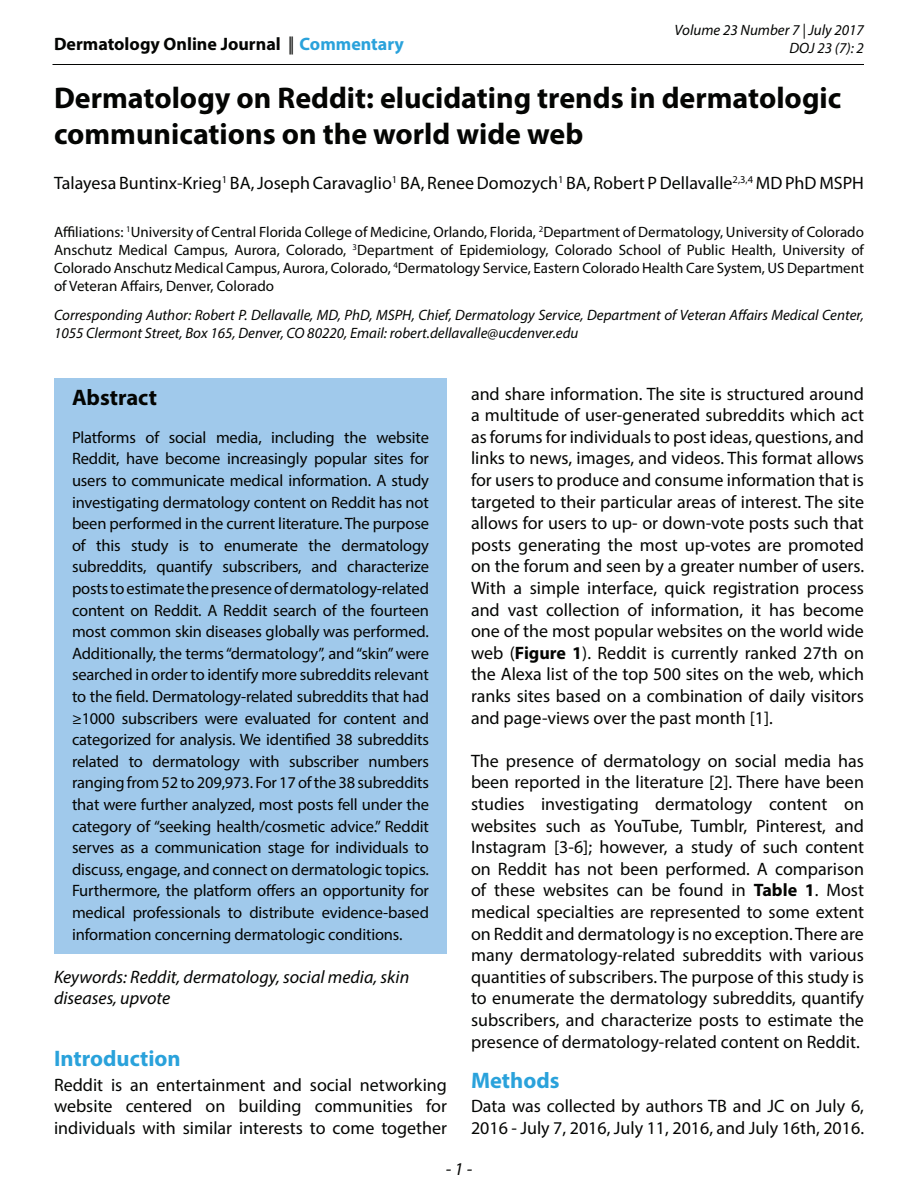
<style>
.page{position:relative;width:918px;height:1188px;background:#fff}
.page>*{position:absolute;margin:0;border:0;box-sizing:border-box;transform-origin:0 0}
.t1{font:700 30px/36px "Myriad Pro";color:#040503}
.Sub_title_Color{font:700 22.5px "Myriad Pro";color:#2aa2db}
.Sub_title_Abstract{font:700 22.5px "Myriad Pro";color:#040503}
.Body_text{font:18px/21.6px "Myriad Pro";color:#040503;text-align:justify}
.Affiliations_1{font:18px "Myriad Pro";color:#040503}
.Keywords{font:italic 18px/21.6px "Myriad Pro";color:#040503}
.t2{font:700 18px "Myriad Pro";color:#040503}
.Body_text_Abstract{font:16.5px/21.6px "Myriad Pro";letter-spacing:-.01em;color:#040503;text-align:justify}
.Affiliations_1-2{font:15px/18px "Myriad Pro";color:#040503;text-align:justify}
.Corresponding_author{font:italic 15px/18px "Myriad Pro";color:#040503;text-align:right}
.s1{font-weight:400}
.s2{color:#2aa2db}
.s3{font-weight:700}
</style>
<div class="page">
<hr style="left:52px;top:64px;width:812px;height:1px;background:#040503">
<div style="left:54px;top:378px;width:393px;height:576px;background:#a0c9eb"></div>
<p class="t2" style="left:54px;top:32px;width:351px">Dermatology Online Journal <span class="s1">||</span> <span class="s2">Commentary</span></p>
<p class="Corresponding_author" style="left:675px;top:20px;width:191px">Volume 23 Number 7 | July 2017<br>DOJ 23 (7): 2</p>
<p class="t1" style="left:54px;top:79px;width:789px">Dermatology on Reddit: elucidating trends in dermatologic communications on the world wide web</p>
<p class="Affiliations_1" style="left:54px;top:172px;width:812px">Talayesa Buntinx-Krieg<sup>1</sup> BA, Joseph Caravaglio<sup>1</sup> BA, Renee Domozych<sup>1</sup> BA, Robert P Dellavalle<sup>2,3,4</sup> MD PhD MSPH</p>
<p class="Affiliations_1-2" style="left:54px;top:223px;width:812px">Affiliations: <sup>1</sup>University of Central Florida College of Medicine, Orlando, Florida, <sup>2</sup>Department of Dermatology, University of Colorado Anschutz Medical Campus, Aurora, Colorado, <sup>3</sup>Department of Epidemiology, Colorado School of Public Health, University of Colorado Anschutz Medical Campus, Aurora, Colorado, <sup>4</sup>Dermatology Service, Eastern Colorado Health Care System, US Department of Veteran Affairs, Denver, Colorado</p>
<p class="Corresponding_author" style="left:54px;top:306px;width:811px;text-align:left">Corresponding Author: Robert P. Dellavalle, MD, PhD, MSPH, Chief, Dermatology Service, Department of Veteran Affairs Medical Center,<br>1055 Clermont Street, Box 165, Denver, CO 80220, Email: robert.dellavalle@ucdenver.edu</p>
<p class="Sub_title_Abstract" style="left:72px;top:383px;width:87px">Abstract</p>
<p class="Body_text_Abstract" style="left:72px;top:426px;width:359px">Platforms of social media, including the website Reddit, have become increasingly popular sites for users to communicate medical information. A study investigating dermatology content on Reddit has not been performed in the current literature. The purpose of this study is to enumerate the dermatology subreddits, quantify subscribers, and characterize posts to estimate the presence of dermatology-related content on Reddit. A Reddit search of the fourteen most common skin diseases globally was performed.<br>Additionally, the terms “dermatology”, and “skin” were searched in order to identify more subreddits relevant to the field. Dermatology-related subreddits that had ≥1000 subscribers were evaluated for content and categorized for analysis. We identified 38 subreddits related to dermatology with subscriber numbers ranging from 52 to 209,973. For 17 of the 38 subreddits that were further analyzed, most posts fell under the category of “seeking health/cosmetic advice.” Reddit serves as a communication stage for individuals to discuss, engage, and connect on dermatologic topics.<br>Furthermore, the platform offers an opportunity for medical professionals to distribute evidence-based information concerning dermatologic conditions.</p>
<p class="Keywords" style="left:54px;top:966px;width:357px">Keywords: Reddit, dermatology, social media, skin diseases, upvote</p>
<p class="Sub_title_Color" style="left:54px;top:1044px;width:128px">Introduction</p>
<p class="Body_text" style="left:54px;top:1074px;width:395px">Reddit is an entertainment and social networking website centered on building communities for individuals with similar interests to come together</p>
<p class="Body_text" style="left:471px;top:382px;width:395px">and share information. The site is structured around a multitude of user-generated subreddits which act as forums for individuals to post ideas, questions, and links to news, images, and videos. This format allows for users to produce and consume information that is targeted to their particular areas of interest. The site allows for users to up- or down-vote posts such that posts generating the most up-votes are promoted on the forum and seen by a greater number of users.<br>With a simple interface, quick registration process and vast collection of information, it has become one of the most popular websites on the world wide web (<span class="s3">Figure 1</span>). Reddit is currently ranked 27th on the Alexa list of the top 500 sites on the web, which ranks sites based on a combination of daily visitors and page-views over the past month [1].</p>
<p class="Body_text" style="left:471px;top:750px;width:395px">The presence of dermatology on social media has been reported in the literature [2]. There have been studies investigating dermatology content on websites such as YouTube, Tumblr, Pinterest, and Instagram [3-6]; however, a study of such content on Reddit has not been performed. A comparison of these websites can be found in <span class="s3">Table 1</span>. Most medical specialties are represented to some extent on Reddit and dermatology is no exception. There are many dermatology-related subreddits with various quantities of subscribers. The purpose of this study is to enumerate the dermatology subreddits, quantify subscribers, and characterize posts to estimate the presence of dermatology-related content on Reddit.</p>
<p class="Sub_title_Color" style="left:471px;top:1066px;width:90px">Methods</p>
<p class="Body_text" style="left:471px;top:1095px;width:395px">Data was collected by authors TB and JC on July 6,<br>2016 - July 7, 2016, July 11, 2016, and July 16th, 2016.</p>
<p class="Keywords" style="left:446px;top:1157px;width:28px">- 1 -</p>
</div>
